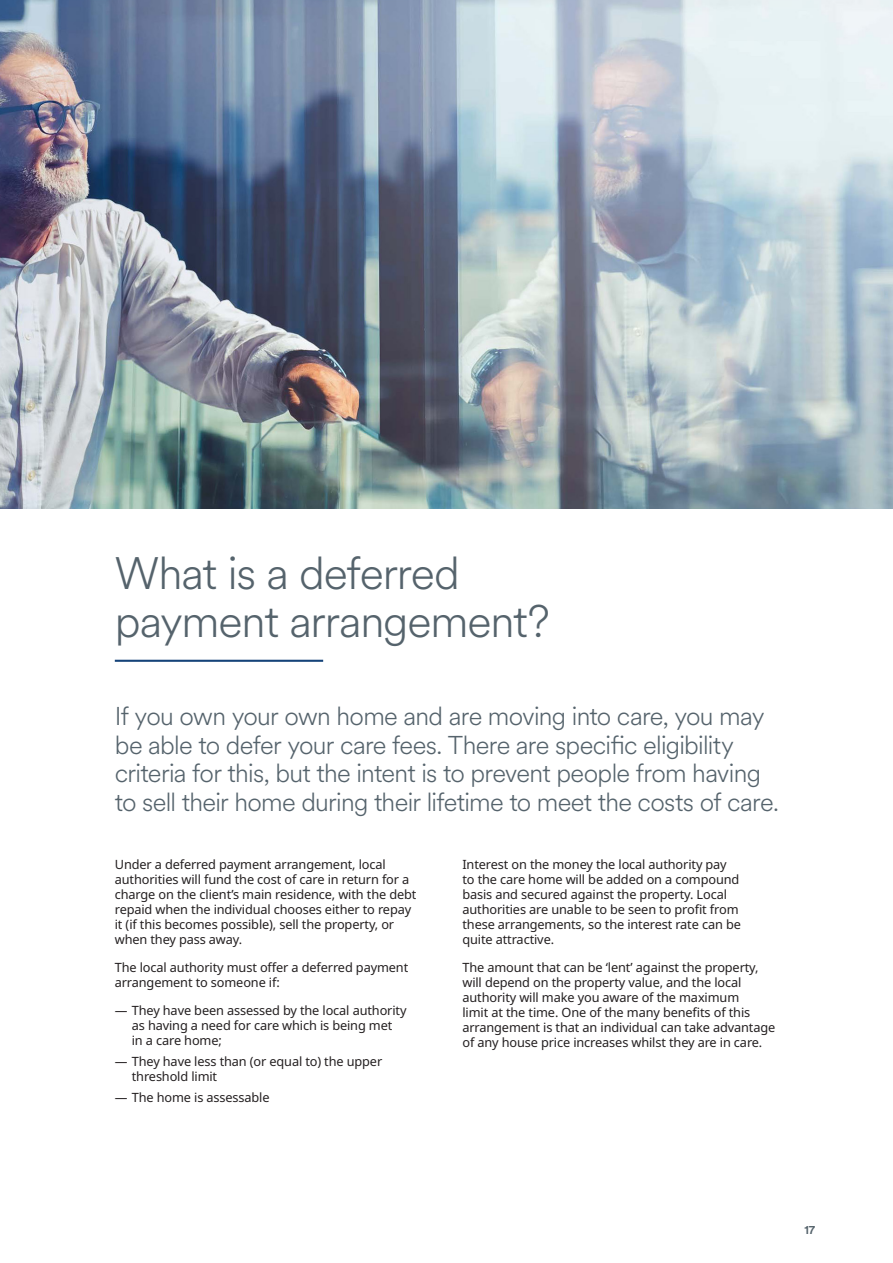
<style>
.page{position:relative;width:893px;height:1263px;background:#fff}
.page>*{position:absolute;margin:0;border:0;box-sizing:border-box;transform-origin:0 0}
._30_32_Benchmark_Intro{font:300 45px/48px "Schroders Circular";letter-spacing:-.025em;color:#55636c}
._17_19_Benchmark_Intro_prussian_blue{font:300 25.5px/28.5px "Schroders Circular";letter-spacing:-.03em;color:#55636c}
._8_5_10_Body_Text_Black{font:12.75px/15px "Noto Sans";letter-spacing:-.01em;color:#231f20}
._7_5_10_Folio_Text_Prussian_blue{font:700 11.25px "Schroders Circular";color:#55636c}
</style>
<div class="page">
<hr style="left:115px;top:660px;width:208px;height:2px;background:#154379">
<img style="left:0;top:0;width:893px;height:508px">
<p class="_30_32_Benchmark_Intro" style="left:115px;top:547px;width:436px">What is a deferred payment arrangement?</p>
<p class="_17_19_Benchmark_Intro_prussian_blue" style="left:115px;top:701px;width:665px">If you own your own home and are moving into care, you may be able to defer your care fees. There are specific eligibility criteria for this, but the intent is to prevent people from having to sell their home during their lifetime to meet the costs of care.</p>
<p class="_8_5_10_Body_Text_Black" style="left:115px;top:857px;width:303px">Under a deferred payment arrangement, local authorities will fund the cost of care in return for a charge on the client’s main residence, with the debt repaid when the individual chooses either to repay it (if this becomes possible), sell the property, or when they pass away.</p>
<p class="_8_5_10_Body_Text_Black" style="left:115px;top:960px;width:295px">The local authority must offer a deferred payment arrangement to someone if:</p>
<p class="_8_5_10_Body_Text_Black" style="left:132px;top:1003px;width:276px">They have been assessed by the local authority as having a need for care which is being met in a care home;</p>
<p class="_8_5_10_Body_Text_Black" style="left:132px;top:1054px;width:252px">They have less than (or equal to) the upper threshold limit</p>
<p class="_8_5_10_Body_Text_Black" style="left:132px;top:1090px;width:139px">The home is assessable</p>
<p class="_8_5_10_Body_Text_Black" style="left:462px;top:857px;width:280px">Interest on the money the local authority pay to the care home will be added on a compound basis and secured against the property. Local authorities are unable to be seen to profit from these arrangements, so the interest rate can be quite attractive.</p>
<p class="_8_5_10_Body_Text_Black" style="left:462px;top:960px;width:314px">The amount that can be ‘lent’ against the property, will depend on the property value, and the local authority will make you aware of the maximum<br>limit at the time. One of the many benefits of this arrangement is that an individual can take advantage of any house price increases whilst they are in care.</p>
<p class="_7_5_10_Folio_Text_Prussian_blue" style="left:804px;top:1222px;width:12px">17</p>
</div>
